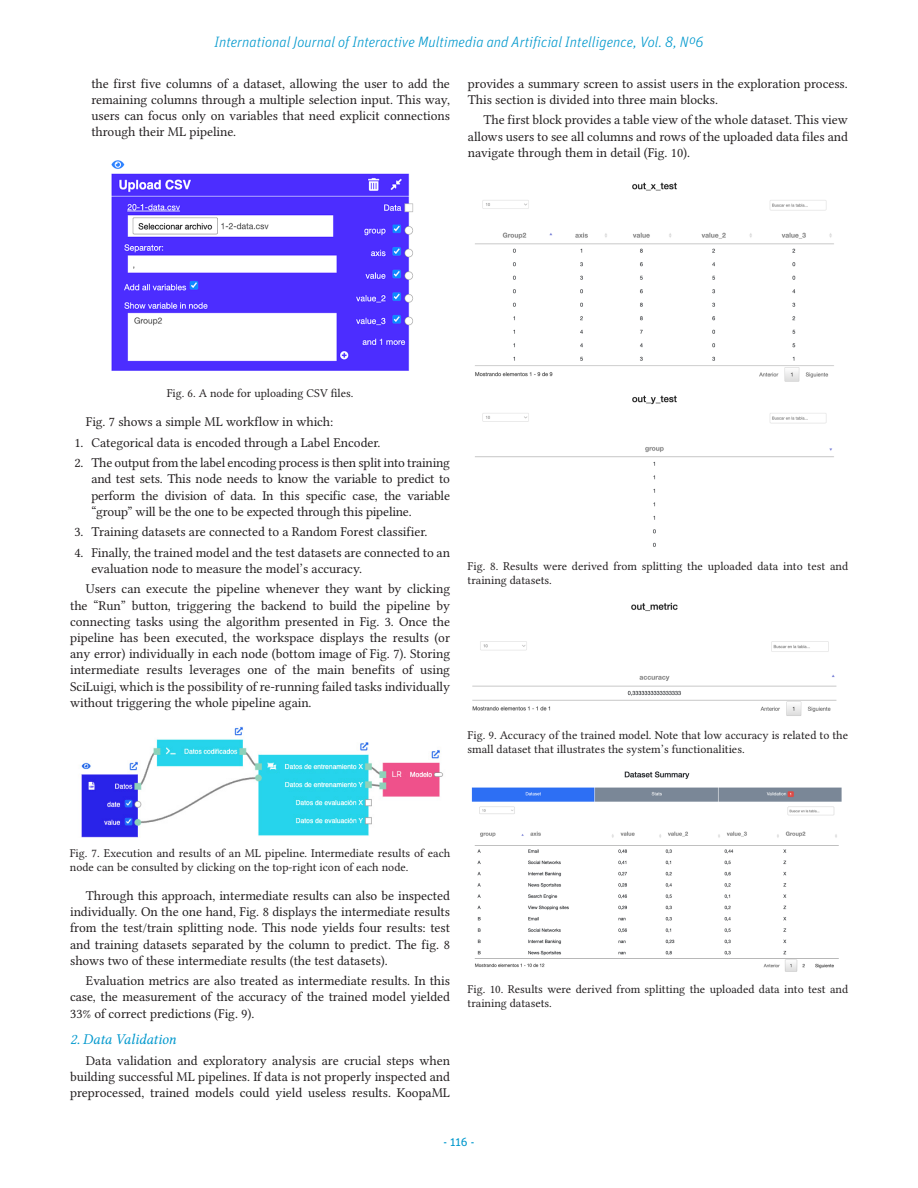
<style>
.page{position:relative;width:918px;height:1188px;background:#fff}
.page>*{position:absolute;margin:0;border:0;box-sizing:border-box;transform-origin:0 0}
.t1{font:italic 300 15px "Unit OT";color:#0098cd}
.t2{font:italic 15px "Libertinus Serif";letter-spacing:-.005em;color:#0098cd}
.Texto{font:13.5px/16.2px "Libertinus Serif";letter-spacing:.005em;color:#231f20;text-align:justify}
.Texto-2{font:13.5px/16.2px "Libertinus Serif";letter-spacing:.055em;color:#231f20}
.PieObjetos_-_izda{font:12px/14.4px "Libertinus Serif";color:#231f20}
.PieObjetos_-_Centrado{font:12px "Libertinus Serif";color:#231f20}
.t3{font:12px "Unit OT";color:#0098cd}
</style>
<div class="page">
<img style="left:111px;top:160px;width:303px;height:211px">
<img style="left:81px;top:726px;width:362px;height:111px">
<img style="left:475px;top:182px;width:359px;height:365px">
<img style="left:472px;top:602px;width:365px;height:114px">
<img style="left:471px;top:771px;width:371px;height:201px">
<p class="t1" style="left:214px;top:33px;width:491px">International Journal of Interactive Multimedia and Artificial Intelligence, Vol. 8, Nº6</p>
<p class="Texto" style="left:91px;top:75px;width:360px">the first five columns of a dataset, allowing the user to add the remaining columns through a multiple selection input. This way, users can focus only on variables that need explicit connections through their ML pipeline.</p>
<p class="Texto-2" style="left:468px;top:75px;width:381px">provides a summary screen to assist users in the exploration process.<br>This section is divided into three main blocks.</p>
<p class="Texto" style="left:468px;top:112px;width:381px;text-indent:16px">The first block provides a table view of the whole dataset. This view allows users to see all columns and rows of the uploaded data files and navigate through them in detail (Fig. 10).</p>
<p class="PieObjetos_-_Centrado" style="left:167px;top:386px;width:188px">Fig. 6. A node for uploading CSV files.</p>
<p class="Texto" style="left:86px;top:414px;width:249px">Fig. 7 shows a simple ML workflow in which:</p>
<p class="Texto" style="left:74px;top:434px;width:308px">1. Categorical data is encoded through a Label Encoder.</p>
<p class="Texto" style="left:91px;top:455px;width:360px;text-indent:-17px">2. The output from the label encoding process is then split into training and test sets. This node needs to know the variable to predict to perform the division of data. In this specific case, the variable “group” will be the one to be expected through this pipeline.</p>
<p class="Texto" style="left:74px;top:524px;width:355px">3. Training datasets are connected to a Random Forest classifier.</p>
<p class="Texto" style="left:91px;top:544px;width:360px;text-indent:-17px">4. Finally, the trained model and the test datasets are connected to an evaluation node to measure the model’s accuracy.</p>
<p class="Texto" style="left:70px;top:581px;width:381px;text-indent:16px">Users can execute the pipeline whenever they want by clicking the “Run” button, triggering the backend to build the pipeline by connecting tasks using the algorithm presented in Fig. 3. Once the pipeline has been executed, the workspace displays the results (or any error) individually in each node (bottom image of Fig. 7). Storing intermediate results leverages one of the main benefits of using SciLuigi, which is the possibility of re-running failed tasks individually without triggering the whole pipeline again.</p>
<p class="PieObjetos_-_izda" style="left:468px;top:558px;width:382px">Fig. 8. Results were derived from splitting the uploaded data into test and training datasets.</p>
<p class="PieObjetos_-_izda" style="left:468px;top:728px;width:382px">Fig. 9. Accuracy of the trained model. Note that low accuracy is related to the small dataset that illustrates the system’s functionalities.</p>
<p class="PieObjetos_-_izda" style="left:70px;top:845px;width:382px">Fig. 7. Execution and results of an ML pipeline. Intermediate results of each node can be consulted by clicking on the top-right icon of each node.</p>
<p class="Texto" style="left:70px;top:887px;width:381px;text-indent:16px">Through this approach, intermediate results can also be inspected individually. On the one hand, Fig. 8 displays the intermediate results from the test/train splitting node. This node yields four results: test and training datasets separated by the column to predict. The fig. 8 shows two of these intermediate results (the test datasets).</p>
<p class="Texto" style="left:70px;top:973px;width:381px;text-indent:16px">Evaluation metrics are also treated as intermediate results. In this case, the measurement of the accuracy of the trained model yielded 33% of correct predictions (Fig. 9).</p>
<p class="t2" style="left:70px;top:1030px;width:108px">2. Data Validation</p>
<p class="Texto" style="left:70px;top:1052px;width:381px;text-indent:16px">Data validation and exploratory analysis are crucial steps when building successful ML pipelines. If data is not properly inspected and preprocessed, trained models could yield useless results. KoopaML</p>
<p class="PieObjetos_-_izda" style="left:468px;top:982px;width:382px">Fig. 10. Results were derived from splitting the uploaded data into test and training datasets.</p>
<p class="t3" style="left:444px;top:1135px;width:32px">- 116 -</p>
</div>
